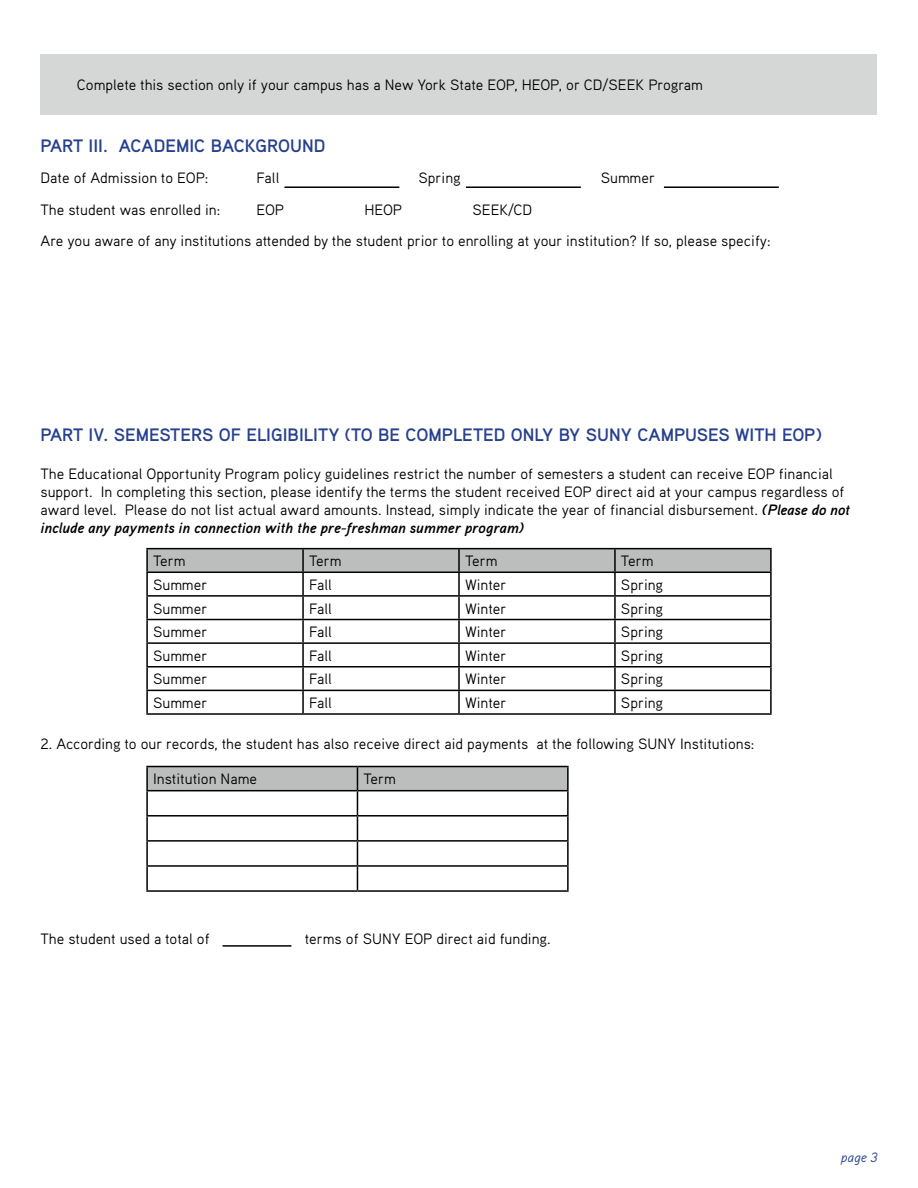
<style>
.page{position:relative;width:918px;height:1188px;background:#fff}
.page>*{position:absolute;margin:0;border:0;box-sizing:border-box;transform-origin:0 0}
.t1{font:700 18px "Aaux Pro OT";color:#25408f}
.t2{font:15px/18px "Aaux Pro OT";color:#000}
.t3{font:italic 13.5px "Aaux Pro OT";color:#25408f}
.s1{font-weight:700;font-style:italic}
</style>
<div class="page">
<div style="left:40px;top:54px;width:838px;height:61px;background:#d5d6d6"></div>
<hr style="left:223px;top:945px;width:68px;height:2px;background:#000">
<hr style="left:146px;top:766px;width:211px;height:1px;background:#000">
<hr style="left:146px;top:767px;width:2px;height:23px;background:#000">
<hr style="left:357px;top:766px;width:212px;height:1px;background:#000">
<hr style="left:567px;top:767px;width:2px;height:23px;background:#000">
<hr style="left:146px;top:790px;width:211px;height:1px;background:#000">
<hr style="left:146px;top:791px;width:2px;height:24px;background:#000">
<hr style="left:357px;top:790px;width:212px;height:1px;background:#000">
<hr style="left:567px;top:791px;width:2px;height:24px;background:#000">
<hr style="left:146px;top:815px;width:211px;height:2px;background:#000">
<hr style="left:146px;top:817px;width:2px;height:23px;background:#000">
<hr style="left:357px;top:815px;width:212px;height:2px;background:#000">
<hr style="left:567px;top:817px;width:2px;height:23px;background:#000">
<hr style="left:146px;top:840px;width:211px;height:2px;background:#000">
<hr style="left:146px;top:842px;width:2px;height:23px;background:#000">
<hr style="left:357px;top:840px;width:212px;height:2px;background:#000">
<hr style="left:567px;top:842px;width:2px;height:23px;background:#000">
<hr style="left:146px;top:865px;width:211px;height:2px;background:#000">
<hr style="left:146px;top:867px;width:2px;height:23px;background:#000">
<hr style="left:357px;top:865px;width:212px;height:2px;background:#000">
<svg style="left:147px;top:767px;width:421px;height:123px"></svg>
<hr style="left:567px;top:867px;width:2px;height:23px;background:#000">
<hr style="left:146px;top:890px;width:211px;height:2px;background:#000">
<hr style="left:357px;top:890px;width:212px;height:2px;background:#000">
<svg style="left:148px;top:549px;width:622px;height:23px;background:#b3b6b5"></svg>
<hr style="left:146px;top:548px;width:157px;height:1px;background:#000">
<hr style="left:146px;top:549px;width:2px;height:23px;background:#000">
<hr style="left:303px;top:548px;width:156px;height:1px;background:#000">
<hr style="left:302px;top:549px;width:2px;height:23px;background:#000">
<hr style="left:459px;top:548px;width:156px;height:1px;background:#000">
<hr style="left:458px;top:549px;width:2px;height:23px;background:#000">
<hr style="left:615px;top:548px;width:157px;height:1px;background:#000">
<hr style="left:614px;top:549px;width:2px;height:23px;background:#000">
<hr style="left:770px;top:549px;width:2px;height:23px;background:#000">
<hr style="left:146px;top:572px;width:157px;height:1px;background:#000">
<hr style="left:146px;top:573px;width:2px;height:22px;background:#000">
<hr style="left:303px;top:572px;width:156px;height:1px;background:#000">
<hr style="left:302px;top:573px;width:2px;height:22px;background:#000">
<hr style="left:459px;top:572px;width:156px;height:1px;background:#000">
<hr style="left:458px;top:573px;width:2px;height:22px;background:#000">
<hr style="left:615px;top:572px;width:157px;height:1px;background:#000">
<hr style="left:614px;top:573px;width:2px;height:22px;background:#000">
<hr style="left:770px;top:573px;width:2px;height:22px;background:#000">
<hr style="left:146px;top:595px;width:157px;height:2px;background:#000">
<hr style="left:146px;top:597px;width:2px;height:22px;background:#000">
<hr style="left:303px;top:595px;width:156px;height:2px;background:#000">
<hr style="left:302px;top:597px;width:2px;height:22px;background:#000">
<hr style="left:459px;top:595px;width:156px;height:2px;background:#000">
<hr style="left:458px;top:597px;width:2px;height:22px;background:#000">
<hr style="left:615px;top:595px;width:157px;height:2px;background:#000">
<hr style="left:614px;top:597px;width:2px;height:22px;background:#000">
<hr style="left:770px;top:597px;width:2px;height:22px;background:#000">
<hr style="left:146px;top:619px;width:157px;height:1px;background:#000">
<hr style="left:146px;top:620px;width:2px;height:22px;background:#000">
<hr style="left:303px;top:619px;width:156px;height:1px;background:#000">
<hr style="left:302px;top:620px;width:2px;height:22px;background:#000">
<hr style="left:459px;top:619px;width:156px;height:1px;background:#000">
<hr style="left:458px;top:620px;width:2px;height:22px;background:#000">
<hr style="left:615px;top:619px;width:157px;height:1px;background:#000">
<hr style="left:614px;top:620px;width:2px;height:22px;background:#000">
<hr style="left:770px;top:620px;width:2px;height:22px;background:#000">
<hr style="left:146px;top:642px;width:157px;height:2px;background:#000">
<hr style="left:146px;top:644px;width:2px;height:22px;background:#000">
<hr style="left:303px;top:642px;width:156px;height:2px;background:#000">
<hr style="left:302px;top:644px;width:2px;height:22px;background:#000">
<hr style="left:459px;top:642px;width:156px;height:2px;background:#000">
<hr style="left:458px;top:644px;width:2px;height:22px;background:#000">
<hr style="left:615px;top:642px;width:157px;height:2px;background:#000">
<hr style="left:614px;top:644px;width:2px;height:22px;background:#000">
<hr style="left:770px;top:644px;width:2px;height:22px;background:#000">
<hr style="left:146px;top:666px;width:157px;height:2px;background:#000">
<hr style="left:146px;top:668px;width:2px;height:22px;background:#000">
<hr style="left:303px;top:666px;width:156px;height:2px;background:#000">
<hr style="left:302px;top:668px;width:2px;height:22px;background:#000">
<hr style="left:459px;top:666px;width:156px;height:2px;background:#000">
<hr style="left:458px;top:668px;width:2px;height:22px;background:#000">
<hr style="left:615px;top:666px;width:157px;height:2px;background:#000">
<hr style="left:614px;top:668px;width:2px;height:22px;background:#000">
<hr style="left:770px;top:668px;width:2px;height:22px;background:#000">
<hr style="left:146px;top:690px;width:157px;height:1px;background:#000">
<hr style="left:146px;top:691px;width:2px;height:22px;background:#000">
<hr style="left:303px;top:690px;width:156px;height:1px;background:#000">
<hr style="left:302px;top:691px;width:2px;height:22px;background:#000">
<hr style="left:459px;top:690px;width:156px;height:1px;background:#000">
<hr style="left:458px;top:691px;width:2px;height:22px;background:#000">
<hr style="left:615px;top:690px;width:157px;height:1px;background:#000">
<hr style="left:614px;top:691px;width:2px;height:22px;background:#000">
<hr style="left:770px;top:691px;width:2px;height:22px;background:#000">
<hr style="left:146px;top:713px;width:157px;height:2px;background:#000">
<hr style="left:303px;top:713px;width:156px;height:2px;background:#000">
<hr style="left:459px;top:713px;width:156px;height:2px;background:#000">
<hr style="left:615px;top:713px;width:157px;height:2px;background:#000">
<hr style="left:284px;top:186px;width:115px;height:2px;background:#000">
<hr style="left:466px;top:186px;width:115px;height:2px;background:#000">
<hr style="left:664px;top:186px;width:115px;height:2px;background:#000">
<p class="t2" style="left:77px;top:76px;width:628px">Complete this section only if your campus has a New York State EOP, HEOP, or CD/SEEK Program</p>
<p class="t1" style="left:40px;top:134px;width:287px">PART III. ACADEMIC BACKGROUND</p>
<p class="t2" style="left:40px;top:169px;width:169px">Date of Admission to EOP:</p>
<p class="t2" style="left:256px;top:169px;width:24px">Fall</p>
<p class="t2" style="left:418px;top:169px;width:44px">Spring</p>
<p class="t2" style="left:601px;top:169px;width:56px">Summer</p>
<p class="t2" style="left:40px;top:200px;width:181px">The student was enrolled in:</p>
<p class="t2" style="left:256px;top:200px;width:29px">EOP</p>
<p class="t2" style="left:364px;top:200px;width:39px">HEOP</p>
<p class="t2" style="left:40px;top:194px;width:732px;line-height:31.5px;text-indent:432px">SEEK/CD<br>Are you aware of any institutions attended by the student prior to enrolling at your institution? If so, please specify:</p>
<p class="t1" style="left:40px;top:423px;width:783px">PART IV. SEMESTERS OF ELIGIBILITY (TO BE COMPLETED ONLY BY SUNY CAMPUSES WITH EOP)</p>
<p class="t2" style="left:40px;top:464px;width:811px">The Educational Opportunity Program policy guidelines restrict the number of semesters a student can receive EOP financial support. In completing this section, please identify the terms the student received EOP direct aid at your campus regardless of award level. Please do not list actual award amounts. Instead, simply indicate the year of financial disbursement. <span class="s1">(Please do not include any payments in connection with the pre-freshman summer program)</span></p>
<p class="t2" style="left:153px;top:552px;width:34px">Term</p>
<p class="t2" style="left:309px;top:552px;width:34px">Term</p>
<p class="t2" style="left:465px;top:552px;width:34px">Term</p>
<p class="t2" style="left:621px;top:552px;width:34px">Term</p>
<p class="t2" style="left:153px;top:575px;width:56px">Summer</p>
<p class="t2" style="left:309px;top:575px;width:24px">Fall</p>
<p class="t2" style="left:465px;top:575px;width:43px">Winter</p>
<p class="t2" style="left:621px;top:575px;width:44px">Spring</p>
<p class="t2" style="left:153px;top:599px;width:56px">Summer</p>
<p class="t2" style="left:309px;top:599px;width:24px">Fall</p>
<p class="t2" style="left:465px;top:599px;width:43px">Winter</p>
<p class="t2" style="left:621px;top:599px;width:44px">Spring</p>
<p class="t2" style="left:153px;top:622px;width:56px">Summer</p>
<p class="t2" style="left:309px;top:622px;width:24px">Fall</p>
<p class="t2" style="left:465px;top:622px;width:43px">Winter</p>
<p class="t2" style="left:621px;top:622px;width:44px">Spring</p>
<p class="t2" style="left:153px;top:646px;width:56px">Summer</p>
<p class="t2" style="left:309px;top:646px;width:24px">Fall</p>
<p class="t2" style="left:465px;top:646px;width:43px">Winter</p>
<p class="t2" style="left:621px;top:646px;width:44px">Spring</p>
<p class="t2" style="left:153px;top:670px;width:56px">Summer</p>
<p class="t2" style="left:309px;top:670px;width:24px">Fall</p>
<p class="t2" style="left:465px;top:670px;width:43px">Winter</p>
<p class="t2" style="left:621px;top:670px;width:44px">Spring</p>
<p class="t2" style="left:153px;top:693px;width:56px">Summer</p>
<p class="t2" style="left:309px;top:693px;width:24px">Fall</p>
<p class="t2" style="left:465px;top:693px;width:43px">Winter</p>
<p class="t2" style="left:621px;top:693px;width:44px">Spring</p>
<p class="t2" style="left:40px;top:735px;width:716px">2. According to our records, the student has also receive direct aid payments at the following SUNY Institutions:</p>
<p class="t2" style="left:153px;top:769px;width:105px">Institution Name</p>
<p class="t2" style="left:363px;top:769px;width:34px">Term</p>
<p class="t2" style="left:40px;top:929px;width:171px">The student used a total of</p>
<p class="t2" style="left:305px;top:929px;width:248px">terms of SUNY EOP direct aid funding.</p>
<p class="t3" style="left:841px;top:1148px;width:38px">page 3</p>
</div>
